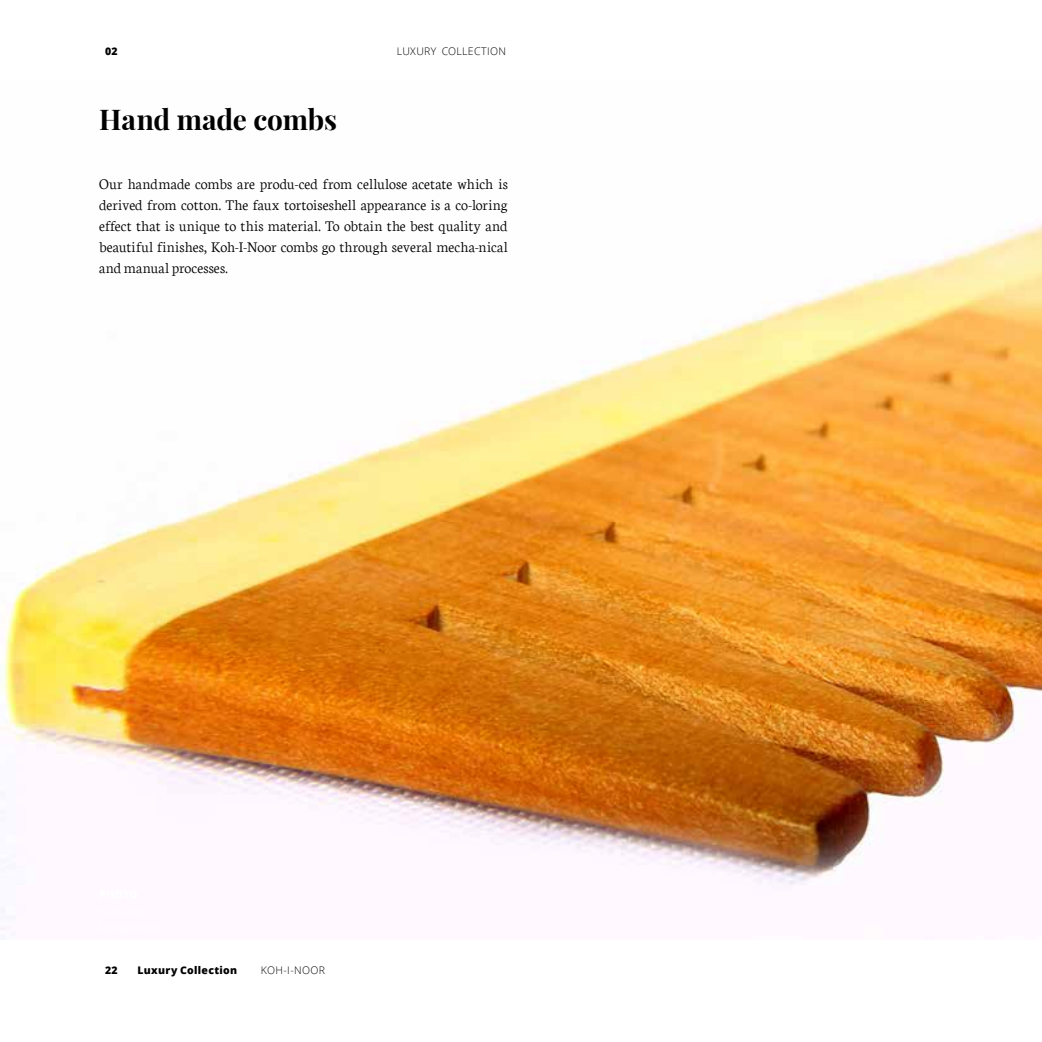
<style>
.page{position:relative;width:1042px;height:1042px;background:#fff}
.page>*{position:absolute;margin:0;border:0;box-sizing:border-box;transform-origin:0 0}
.t1{font:28px "Playfair Display";letter-spacing:-.005em;color:#000}
.t2{font:300 15.75px/21px "Neuton";letter-spacing:.005em;color:#000;text-align:justify}
.t3{font:300 10.5px "Open Sans";letter-spacing:.025em;color:#000}
.t4{font:800 10.5px "Open Sans";letter-spacing:.03em;color:#000}
</style>
<div class="page">
<img style="left:0;top:224px;width:1042px;height:715px">
<svg style="left:1041px;top:902px;width:1px;height:37px"></svg>
<p class="t4" style="left:105px;top:43px;width:14px">02</p>
<p class="t3" style="left:397px;top:44px;width:111px">LUXURY COLLECTION</p>
<h1 class="t1" style="left:99px;top:97px;width:239px">Hand made combs</h1>
<p class="t2" style="left:99px;top:173px;width:410px">Our handmade combs are produ-ced from cellulose acetate which is derived from cotton. The faux tortoiseshell appearance is a co-loring effect that is unique to this material. To obtain the best quality and beautiful finishes, Koh-I-Noor combs go through several mecha-nical and manual processes.</p>
<p class="t4" style="left:105px;top:962px;width:14px">22</p>
<p class="t4" style="left:137px;top:962px;width:101px">Luxury Collection</p>
<p class="t3" style="left:261px;top:962px;width:65px">KOH-I-NOOR</p>
</div>
